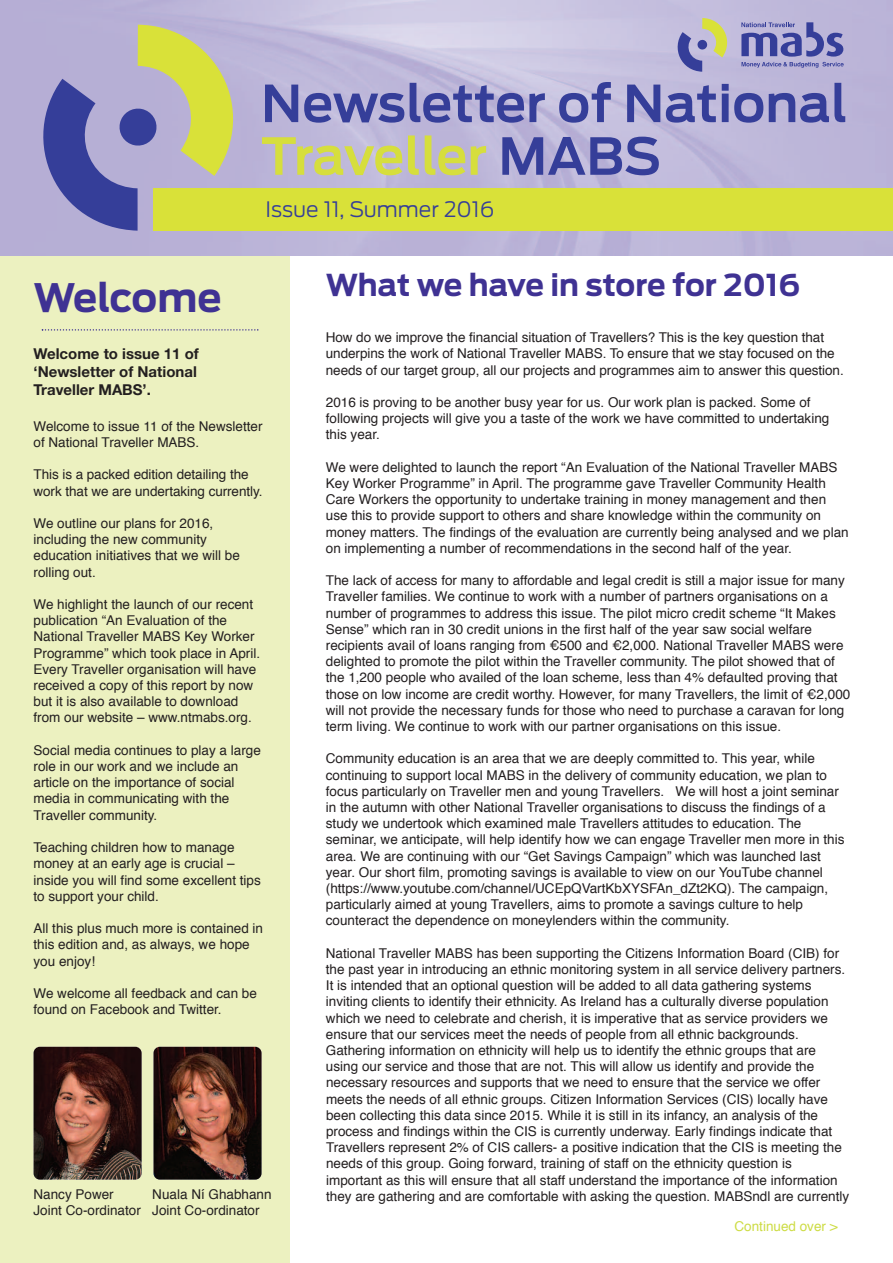
<style>
.page{position:relative;width:893px;height:1263px;background:#fff}
.page>*{position:absolute;margin:0;border:0;box-sizing:border-box;transform-origin:0 0}
.t1{font:600 50.7px/52.7px "Ford Antenna";color:#353e99}
.t2{font:700 39px "Ford Antenna";letter-spacing:-.01em;color:#3f3293}
.t3{font:700 30px "Ford Antenna";letter-spacing:-.01em;color:#3f3293}
.t4{font:300 21.15px "Ford Antenna";color:#353e99}
.t5{font:700 15px/18px "Helvetica Neue";color:#231f20}
.t6{font:13.5px/16.2px "Helvetica";color:#231f20}
.t7{font:13.5px "Helvetica";color:#cddc44}
.s1{color:#d6de3d}
</style>
<div class="page">
<div style="left:0;top:240px;width:289px;height:1023px;background:#ecf1c0"></div>
<img style="left:0;top:0;width:893px;height:255px">
<svg style="left:17px;top:25px;width:244px;height:206px;background:#a5a3b3"></svg>
<div style="left:153px;top:189px;width:740px;height:42px;background:#d9e139"></div>
<svg style="left:671px;top:18px;width:63px;height:54px;background:#afadbb"></svg>
<svg style="left:741px;top:22px;width:103px;height:46px;background:#8b8bc2"></svg>
<svg style="left:42px;top:329px;width:216px;height:2px"></svg>
<img style="left:34px;top:1047px;width:108px;height:133px;border-radius:6px">
<img style="left:153px;top:1047px;width:109px;height:133px;border-radius:6px">
<h1 class="t1" style="left:261px;top:81px;width:588px">Newsletter of National<br><span class="s1">Traveller</span> MABS</h1>
<h3 class="t4" style="left:266px;top:201px;width:230px">Issue 11, Summer 2016</h3>
<h2 class="t2" style="left:34px;top:283px;width:190px">Welcome</h2>
<p class="t5" style="left:34px;top:346px;width:167px">Welcome to issue 11 of ‘Newsletter of National<br>Traveller MABS’.</p>
<p class="t6" style="left:34px;top:419px;width:231px">Welcome to issue 11 of the Newsletter of National Traveller MABS.</p>
<p class="t6" style="left:34px;top:468px;width:231px">This is a packed edition detailing the work that we are undertaking currently.</p>
<p class="t6" style="left:34px;top:516px;width:208px">We outline our plans for 2016, including the new community education initiatives that we will be rolling out.</p>
<p class="t6" style="left:34px;top:597px;width:228px">We highlight the launch of our recent publication “An Evaluation of the National Traveller MABS Key Worker Programme” which took place in April.<br>Every Traveller organisation will have received a copy of this report by now but it is also available to download from our website – www.ntmabs.org.</p>
<p class="t6" style="left:34px;top:743px;width:229px">Social media continues to play a large role in our work and we include an article on the importance of social media in communicating with the<br>Traveller community.</p>
<p class="t6" style="left:34px;top:840px;width:229px">Teaching children how to manage money at an early age is crucial – inside you will find some excellent tips to support your child.</p>
<p class="t6" style="left:34px;top:921px;width:231px">All this plus much more is contained in this edition and, as always, we hope you enjoy!</p>
<p class="t6" style="left:34px;top:986px;width:225px">We welcome all feedback and can be found on Facebook and Twitter.</p>
<p class="t6" style="left:34px;top:1187px;width:109px">Nancy Power<br>Joint Co-ordinator</p>
<p class="t6" style="left:152px;top:1187px;width:121px">Nuala Ní Ghabhann<br>Joint Co-ordinator</p>
<h3 class="t3" style="left:326px;top:274px;width:476px">What we have in store for 2016</h3>
<p class="t6" style="left:326px;top:330px;width:519px">How do we improve the financial situation of Travellers? This is the key question that underpins the work of National Traveller MABS. To ensure that we stay focused on the needs of our target group, all our projects and programmes aim to answer this question.</p>
<p class="t6" style="left:326px;top:395px;width:505px">2016 is proving to be another busy year for us. Our work plan is packed. Some of following projects will give you a taste of the work we have committed to undertaking this year.</p>
<p class="t6" style="left:326px;top:460px;width:524px">We were delighted to launch the report “An Evaluation of the National Traveller MABS Key Worker Programme” in April. The programme gave Traveller Community Health Care Workers the opportunity to undertake training in money management and then use this to provide support to others and share knowledge within the community on money matters. The findings of the evaluation are currently being analysed and we plan on implementing a number of recommendations in the second half of the year.</p>
<p class="t6" style="left:326px;top:573px;width:526px">The lack of access for many to affordable and legal credit is still a major issue for many Traveller families. We continue to work with a number of partners organisations on a number of programmes to address this issue. The pilot micro credit scheme “It Makes Sense” which ran in 30 credit unions in the first half of the year saw social welfare recipients avail of loans ranging from €500 and €2,000. National Traveller MABS were delighted to promote the pilot within the Traveller community. The pilot showed that of the 1,200 people who availed of the loan scheme, less than 4% defaulted proving that those on low income are credit worthy. However, for many Travellers, the limit of €2,000 will not provide the necessary funds for those who need to purchase a caravan for long term living. We continue to work with our partner organisations on this issue.</p>
<p class="t6" style="left:326px;top:752px;width:520px">Community education is an area that we are deeply committed to. This year, while continuing to support local MABS in the delivery of community education, we plan to focus particularly on Traveller men and young Travellers. We will host a joint seminar in the autumn with other National Traveller organisations to discuss the findings of a study we undertook which examined male Travellers attitudes to education. The seminar, we anticipate, will help identify how we can engage Traveller men more in this area. We are continuing with our “Get Savings Campaign” which was launched last year. Our short film, promoting savings is available to view on our YouTube channel (https://www.youtube.com/channel/UCEpQVartKbXYSFAn_dZt2KQ). The campaign, particularly aimed at young Travellers, aims to promote a savings culture to help counteract the dependence on moneylenders within the community.</p>
<p class="t6" style="left:326px;top:946px;width:525px">National Traveller MABS has been supporting the Citizens Information Board (CIB) for the past year in introducing an ethnic monitoring system in all service delivery partners.<br>It is intended that an optional question will be added to all data gathering systems inviting clients to identify their ethnicity. As Ireland has a culturally diverse population which we need to celebrate and cherish, it is imperative that as service providers we ensure that our services meet the needs of people from all ethnic backgrounds.<br>Gathering information on ethnicity will help us to identify the ethnic groups that are using our service and those that are not. This will allow us identify and provide the necessary resources and supports that we need to ensure that the service we offer meets the needs of all ethnic groups. Citizen Information Services (CIS) locally have been collecting this data since 2015. While it is still in its infancy, an analysis of the process and findings within the CIS is currently underway. Early findings indicate that Travellers represent 2% of CIS callers- a positive indication that the CIS is meeting the needs of this group. Going forward, training of staff on the ethnicity question is important as this will ensure that all staff understand the importance of the information they are gathering and are comfortable with asking the question. MABSndl are currently</p>
<p class="t7" style="left:734px;top:1220px;width:105px">Continued over &gt;</p>
</div>
